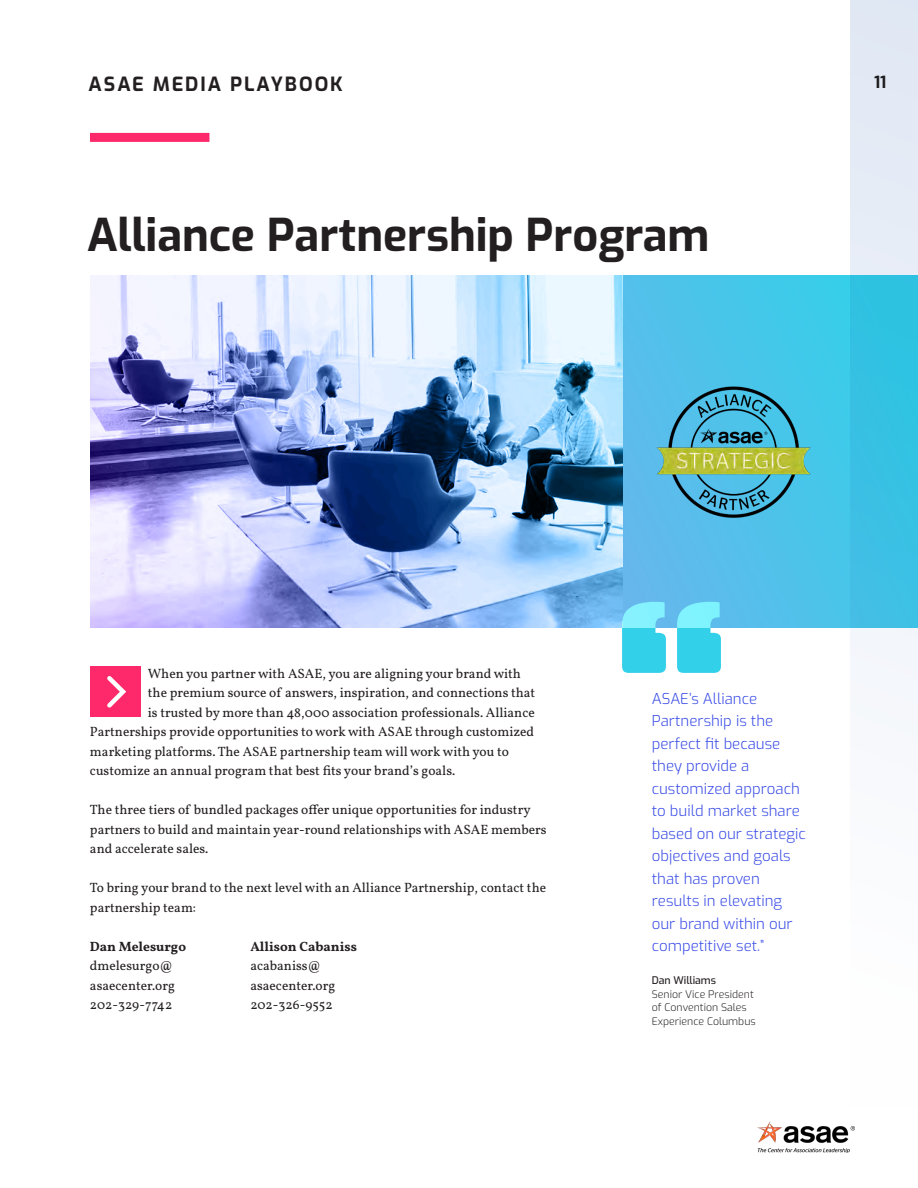
<style>
.page{position:relative;width:918px;height:1188px;background:#fff}
.page>*{position:absolute;margin:0;border:0;box-sizing:border-box;transform-origin:0 0}
.ASAE_body_copy{font:700 45px "Exo";color:#231f20}
.t1{font:700 19.5px "Exo";letter-spacing:.1em;color:#231f20}
.t2{font:700 16.5px "Exo";color:#231f20}
.ASAE_body_copy-2{font:300 15px/22.5px "Exo";color:#3245e5}
.ASAE_body_copy-3{font:13.5px/19.5px "Vollkorn";color:#231f20}
.ASAE_body_copy-4{font:300 10.5px/13.5px "Exo";color:#231f20}
.s1{font-weight:700}
.s2{font-weight:500}
</style>
<div class="page">
<div style="left:90px;top:133px;width:119px;height:9px;background:#fd296a"></div>
<img style="left:757px;top:1121px;width:97px;height:32px">
<svg style="left:90px;top:275px;width:760px;height:353px;background:#8eb7df"></svg>
<div style="left:90px;top:667px;width:50px;height:50px;background:#fd296a"></div>
<svg style="left:107px;top:676px;width:20px;height:32px"></svg>
<img style="left:652px;top:373px;width:163px;height:159px">
<svg style="left:622px;top:602px;width:99px;height:71px;background:#5fdaf0"></svg>
<svg style="left:850px;top:0;width:68px;height:704px;background:#8ed6ec"></svg>
<h2 class="t1" style="left:89px;top:70px;width:256px">ASAE MEDIA PLAYBOOK</h2>
<p class="t2" style="left:874px;top:70px;width:14px">11</p>
<p class="ASAE_body_copy" style="left:87px;top:202px;width:624px">Alliance Partnership Program</p>
<p class="ASAE_body_copy-3" style="left:148px;top:663px;width:375px">When you partner with ASAE, you are aligning your brand with</p>
<p class="ASAE_body_copy-3" style="left:148px;top:682px;width:389px">the premium source of answers, inspiration, and connections that</p>
<p class="ASAE_body_copy-3" style="left:148px;top:702px;width:388px">is trusted by more than 48,000 association professionals. Alliance</p>
<p class="ASAE_body_copy-3" style="left:90px;top:721px;width:446px">Partnerships provide opportunities to work with ASAE through customized</p>
<p class="ASAE_body_copy-3" style="left:90px;top:741px;width:420px">marketing platforms. The ASAE partnership team will work with you to</p>
<p class="ASAE_body_copy-3" style="left:90px;top:760px;width:367px">customize an annual program that best fits your brand’s goals.</p>
<p class="ASAE_body_copy-3" style="left:90px;top:799px;width:458px">The three tiers of bundled packages offer unique opportunities for industry partners to build and maintain year-round relationships with ASAE members and accelerate sales.</p>
<p class="ASAE_body_copy-3" style="left:90px;top:877px;width:458px">To bring your brand to the next level with an Alliance Partnership, contact the partnership team:</p>
<p class="ASAE_body_copy-3" style="left:90px;top:936px;width:98px"><span class="s1">Dan Melesurgo </span>dmelesurgo@ asaecenter.org<br>202-329-7742</p>
<p class="ASAE_body_copy-3" style="left:250px;top:936px;width:108px"><span class="s1">Allison Cabaniss </span>acabaniss@ asaecenter.org<br>202-326-9552</p>
<p class="ASAE_body_copy-2" style="left:652px;top:686px;width:156px">ASAE’s Alliance<br>Partnership is the perfect fit because they provide a customized approach to build market share based on our strategic objectives and goals that has proven results in elevating our brand within our competitive set.”</p>
<p class="ASAE_body_copy-4" style="left:652px;top:973px;width:105px"><span class="s2">Dan Williams<br></span>Senior Vice President of Convention Sales<br>Experience Columbus</p>
</div>
